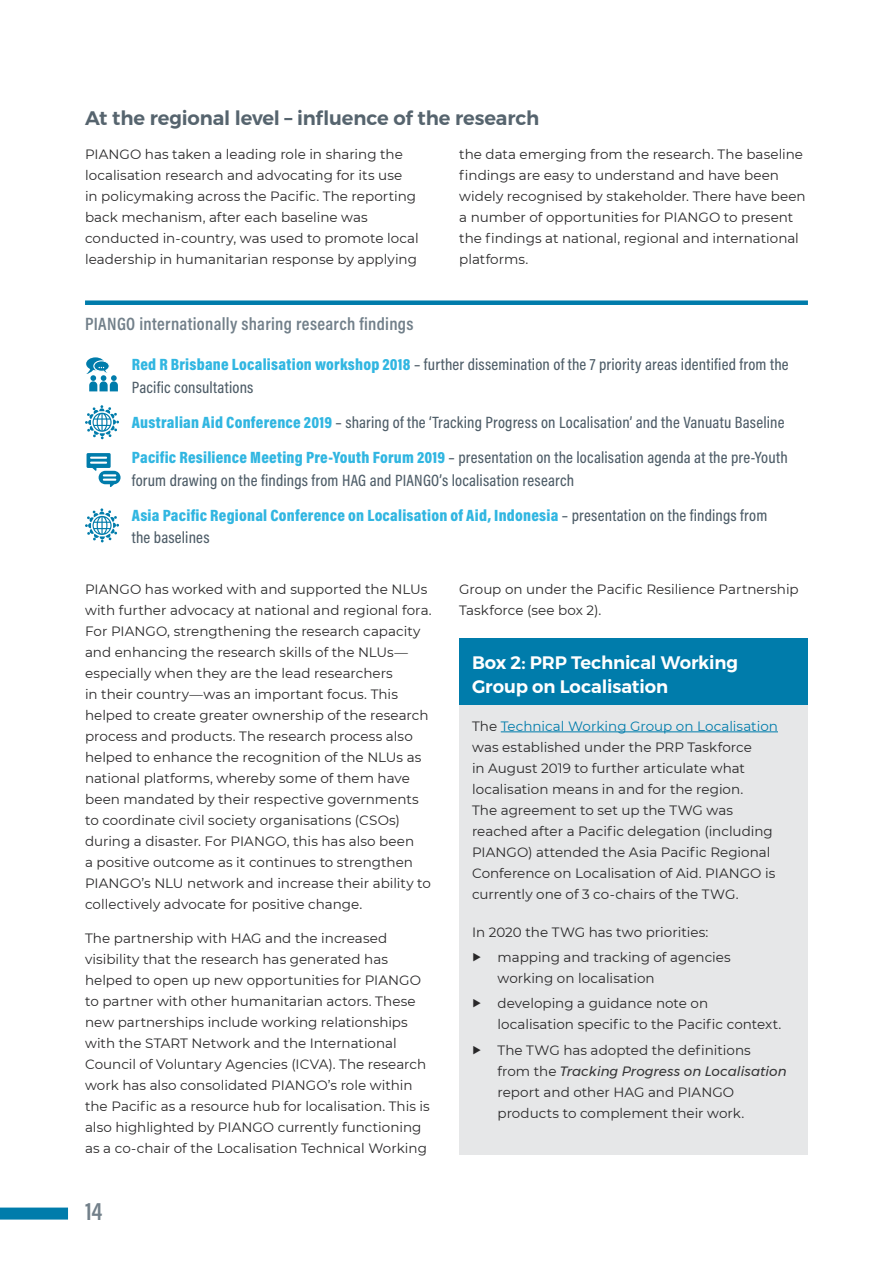
<style>
.page{position:relative;width:893px;height:1263px;background:#fff}
.page>*{position:absolute;margin:0;border:0;box-sizing:border-box;transform-origin:0 0}
.t1{font:600 25.5px "Acumin Pro Cond";color:#72808a}
.t2{font:600 19.5px "Montserrat";letter-spacing:-.005em;color:#56646e}
.t3{font:600 18px "Acumin Pro Cond";letter-spacing:.015em;color:#72808a}
.t4{font:600 18px/24px "Montserrat";letter-spacing:-.01em;color:#fff}
.t5{font:500 16.5px/35.2px "Acumin Pro Cond";letter-spacing:.01em;color:#4f5e69}
.t6{font:13.5px/21px "Montserrat";color:#292829}
.s1{font-weight:900;color:#31b6e1}
.s2{color:#007cab}
.s3{font-style:italic;color:#333334}
</style>
<div class="page">
<div style="left:0;top:1207px;width:68px;height:12px;background:#007cab"></div>
<div style="left:85px;top:300px;width:723px;height:5px;background:#007cab"></div>
<div style="left:459px;top:639px;width:349px;height:71px;background:#007cab"></div>
<div style="left:459px;top:705px;width:349px;height:210px;background:#e6e7e8"></div>
<hr style="left:501px;top:731px;width:277px;height:1px;background:#007cab">
<div style="left:459px;top:911px;width:349px;height:42px;background:#e6e7e8"></div>
<div style="left:459px;top:936px;width:349px;height:63px;background:#e6e7e8"></div>
<div style="left:459px;top:982px;width:349px;height:63px;background:#e6e7e8"></div>
<div style="left:459px;top:1029px;width:349px;height:126px;background:#e6e7e8"></div>
<svg style="left:85px;top:508px;width:34px;height:34px"></svg>
<svg style="left:85px;top:405px;width:34px;height:34px"></svg>
<svg style="left:87px;top:453px;width:34px;height:34px"></svg>
<svg style="left:86px;top:357px;width:32px;height:34px"></svg>
<h2 class="t2" style="left:85px;top:103px;width:456px">At the regional level – influence of the research</h2>
<p class="t6" style="left:85px;top:143px;width:335px">PIANGO has taken a leading role in sharing the localisation research and advocating for its use<br>in policymaking across the Pacific. The reporting back mechanism, after each baseline was conducted in-country, was used to promote local leadership in humanitarian response by applying</p>
<p class="t6" style="left:459px;top:143px;width:348px">the data emerging from the research. The baseline findings are easy to understand and have been widely recognised by stakeholder. There have been a number of opportunities for PIANGO to present the findings at national, regional and international platforms.</p>
<h3 class="t3" style="left:85px;top:312px;width:330px">PIANGO internationally sharing research findings</h3>
<p class="t5" style="left:132px;top:353px;width:658px;line-height:22.5px"><span class="s1">Red R Brisbane Localisation workshop 2018</span> – further dissemination of the 7 priority areas identified from the<br>Pacific consultations</p>
<p class="t5" style="left:132px;top:404px;width:657px"><span class="s1">Australian Aid Conference 2019</span> – sharing of the ‘Tracking Progress on Localisation’ and the Vanuatu Baseline<br><span class="s1">Pacific Resilience Meeting Pre-Youth Forum 2019</span> – presentation on the localisation agenda at the pre-Youth</p>
<p class="t5" style="left:132px;top:462px;width:637px">forum drawing on the findings from HAG and PIANGO’s localisation research<br><span class="s1">Asia Pacific Regional Conference on Localisation of Aid, Indonesia</span> – presentation on the findings from</p>
<p class="t5" style="left:132px;top:520px;width:79px">the baselines</p>
<p class="t6" style="left:85px;top:578px;width:348px">PIANGO has worked with and supported the NLUs with further advocacy at national and regional fora.<br>For PIANGO, strengthening the research capacity and enhancing the research skills of the NLUs— especially when they are the lead researchers<br>in their country—was an important focus. This helped to create greater ownership of the research process and products. The research process also helped to enhance the recognition of the NLUs as national platforms, whereby some of them have been mandated by their respective governments to coordinate civil society organisations (CSOs) during a disaster. For PIANGO, this has also been<br>a positive outcome as it continues to strengthen PIANGO’s NLU network and increase their ability to collectively advocate for positive change.</p>
<p class="t6" style="left:85px;top:927px;width:346px">The partnership with HAG and the increased visibility that the research has generated has helped to open up new opportunities for PIANGO to partner with other humanitarian actors. These new partnerships include working relationships with the START Network and the International Council of Voluntary Agencies (ICVA). The research work has also consolidated PIANGO’s role within the Pacific as a resource hub for localisation. This is also highlighted by PIANGO currently functioning as a co-chair of the Localisation Technical Working</p>
<h1 class="t1" style="left:85px;top:1194px;width:19px">14</h1>
<p class="t6" style="left:459px;top:578px;width:341px">Group on under the Pacific Resilience Partnership<br>Taskforce (see box 2).</p>
<h3 class="t4" style="left:472px;top:650px;width:268px">Box 2: PRP Technical Working<br>Group on Localisation</h3>
<p class="t6" style="left:472px;top:715px;width:307px">The <span class="s2">Technical Working Group on Localisation </span>was established under the PRP Taskforce<br>in August 2019 to further articulate what localisation means in and for the region.<br>The agreement to set up the TWG was reached after a Pacific delegation (including PIANGO) attended the Asia Pacific Regional Conference on Localisation of Aid. PIANGO is currently one of 3 co-chairs of the TWG.</p>
<p class="t6" style="left:497px;top:919px;width:235px;line-height:25.2px;text-indent:-26px">In 2020 the TWG has two priorities: mapping and tracking of agencies</p>
<p class="t6" style="left:497px;top:965px;width:212px;line-height:25.2px">working on localisation developing a guidance note on</p>
<p class="t6" style="left:497px;top:1011px;width:285px;line-height:25.2px">localisation specific to the Pacific context.<br>The TWG has adopted the definitions</p>
<p class="t6" style="left:497px;top:1060px;width:291px">from the <span class="s3">Tracking Progress on Localisation </span>report and other HAG and PIANGO products to complement their work.</p>
</div>
